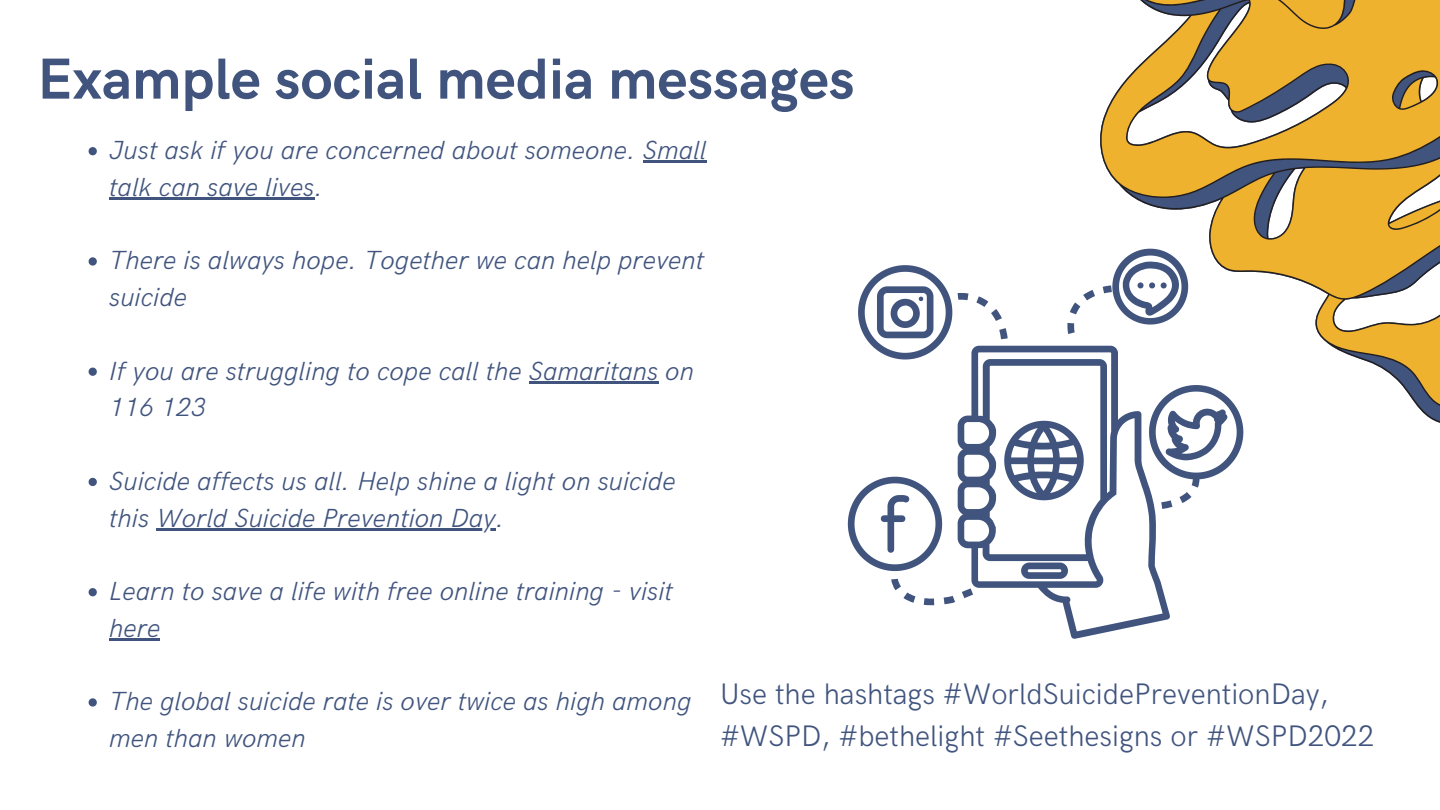
<style>
.page{position:relative;width:1440px;height:810px;background:#fff}
.page>*{position:absolute;margin:0;border:0;box-sizing:border-box;transform-origin:0 0}
.t1{font:700 58px "HK Grotesk";color:#40547e}
.t2{font:300 29.8px/41.2px "HK Grotesk";color:#40547e}
.t3{font:italic 300 26.3px/36.8px "HK Grotesk";color:#40547e}
</style>
<div class="page">
<svg style="left:1096px;top:0;width:344px;height:437px"></svg>
<svg style="left:848px;top:477px;width:94px;height:94px"></svg>
<svg style="left:858px;top:265px;width:94px;height:95px"></svg>
<svg style="left:924px;top:598px;width:10px;height:7px"></svg>
<svg style="left:944px;top:596px;width:11px;height:8px"></svg>
<svg style="left:891px;top:579px;width:24px;height:24px"></svg>
<svg style="left:958px;top:293px;width:10px;height:7px"></svg>
<svg style="left:999px;top:328px;width:9px;height:11px"></svg>
<svg style="left:976px;top:296px;width:26px;height:25px"></svg>
<svg style="left:1103px;top:249px;width:85px;height:76px"></svg>
<svg style="left:1070px;top:290px;width:25px;height:24px"></svg>
<svg style="left:1067px;top:323px;width:8px;height:11px"></svg>
<svg style="left:1170px;top:385px;width:73px;height:123px"></svg>
<svg style="left:958px;top:346px;width:212px;height:293px"></svg>
<svg style="left:89px;top:147px;width:8px;height:8px"></svg>
<hr style="left:643px;top:161px;width:63px;height:2px;background:#40547e">
<hr style="left:109px;top:197px;width:205px;height:3px;background:#40547e">
<svg style="left:89px;top:257px;width:8px;height:9px"></svg>
<svg style="left:89px;top:368px;width:8px;height:8px"></svg>
<hr style="left:529px;top:381px;width:129px;height:2px;background:#40547e">
<svg style="left:89px;top:478px;width:8px;height:8px"></svg>
<hr style="left:156px;top:528px;width:340px;height:2px;background:#40547e">
<svg style="left:89px;top:588px;width:8px;height:8px"></svg>
<hr style="left:109px;top:638px;width:51px;height:3px;background:#40547e">
<svg style="left:89px;top:698px;width:8px;height:9px"></svg>
<h1 class="t1" style="left:37px;top:46px;width:819px">Example social media messages</h1>
<p class="t3" style="left:109px;top:133px;width:599px">Just ask if you are concerned about someone. Small talk can save lives.</p>
<p class="t3" style="left:109px;top:243px;width:596px">There is always hope. Together we can help prevent suicide</p>
<p class="t3" style="left:109px;top:353px;width:586px">If you are struggling to cope call the Samaritans on<br>116 123</p>
<p class="t3" style="left:109px;top:464px;width:568px">Suicide affects us all. Help shine a light on suicide this World Suicide Prevention Day.</p>
<p class="t3" style="left:109px;top:574px;width:565px">Learn to save a life with free online training - visit here</p>
<p class="t3" style="left:109px;top:684px;width:584px">The global suicide rate is over twice as high among men than women</p>
<p class="t2" style="left:720px;top:675px;width:656px">Use the hashtags #WorldSuicidePreventionDay, #WSPD, #bethelight #Seethesigns or #WSPD2022</p>
</div>
